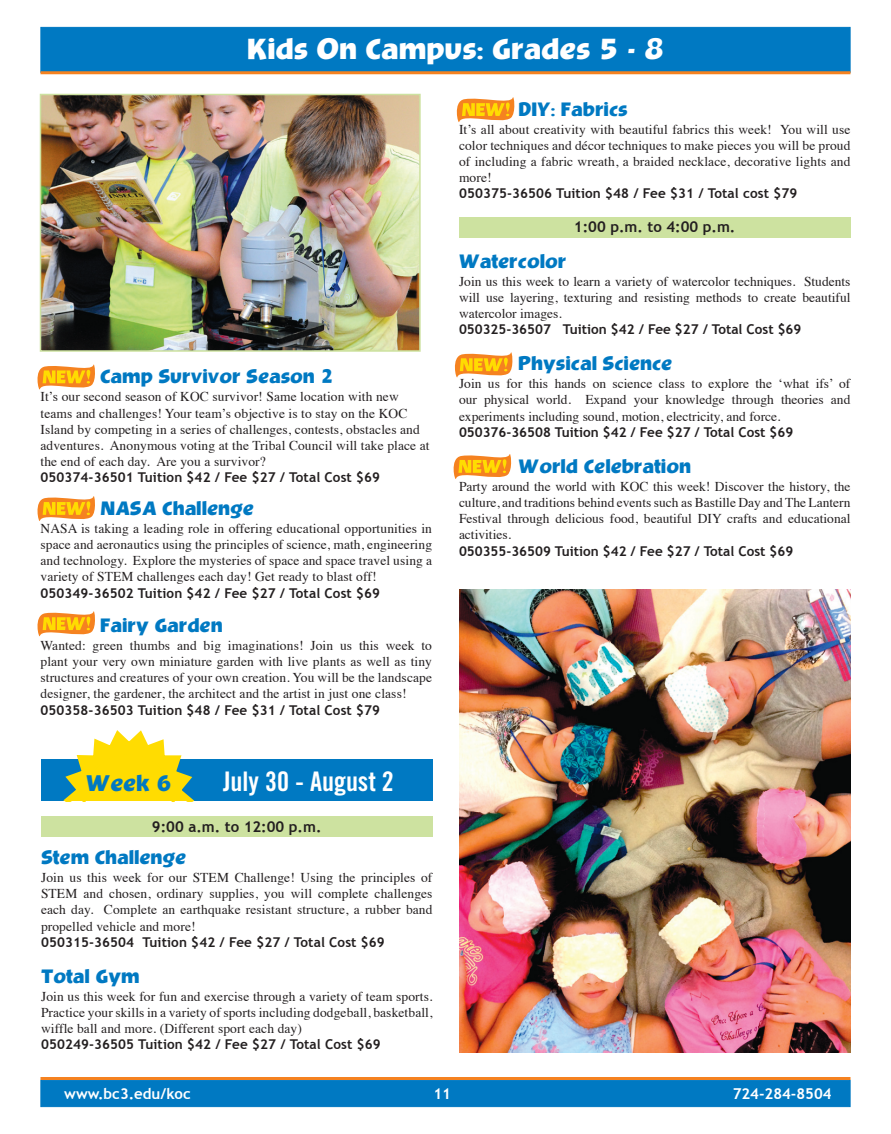
<style>
.page{position:relative;width:891px;height:1134px;background:#fff}
.page>*{position:absolute;margin:0;border:0;box-sizing:border-box;transform-origin:0 0}
.t1{font:700 27px "OPTI Bevis";color:#fff}
.t2{font:27px "Trade Gothic LT Std Bd Cn 20";color:#fff}
.t3{font:700 21px "OPTI Bevis";color:#0079c2}
.t4{font:700 18px "OPTI Bevis";color:#0079c2}
.t5{font:700 15px "Trebuchet MS";color:#231f20}
.t6{font:700 15px "Trebuchet MS";color:#fff}
.t7{font:13.5px/16.2px "Times";letter-spacing:.01em;color:#231f20;text-align:justify}
.t8{font:700 13.5px "Trebuchet MS";letter-spacing:.01em;color:#231f20}
</style>
<div class="page">
<div style="left:459px;top:217px;width:391px;height:20px;background:#cde2a0"></div>
<svg style="left:453px;top:454px;width:59px;height:25px"></svg>
<svg style="left:40px;top:1080px;width:811px;height:27px;background:#0179c2"></svg>
<hr style="left:40px;top:1077px;width:810px;height:3px;background:#f58220">
<svg style="left:454px;top:352px;width:59px;height:26px"></svg>
<div style="left:41px;top:816px;width:392px;height:21px;background:#cde2a0"></div>
<div style="left:41px;top:760px;width:392px;height:41px;background:#0079c2"></div>
<svg style="left:63px;top:730px;width:133px;height:71px"></svg>
<svg style="left:37px;top:364px;width:58px;height:26px"></svg>
<svg style="left:37px;top:496px;width:58px;height:25px"></svg>
<svg style="left:456px;top:97px;width:59px;height:25px"></svg>
<div style="left:40px;top:27px;width:811px;height:46px;background:#0079c2"></div>
<hr style="left:40px;top:71px;width:810px;height:3px;background:#f58220">
<img style="left:459px;top:590px;width:391px;height:463px">
<img style="left:43px;top:97px;width:375px;height:252px">
<div style="left:40px;top:94px;width:381px;height:258px;border:2px solid #cde2a0"></div>
<svg style="left:37px;top:611px;width:58px;height:26px"></svg>
<h1 class="t1" style="left:247px;top:30px;width:418px">Kids On Campus: Grades 5 - 8</h1>
<h3 class="t4" style="left:519px;top:97px;width:111px">DIY: Fabrics</h3>
<p class="t7" style="left:459px;top:120px;width:393px">It’s all about creativity with beautiful fabrics this week! You will use color techniques and décor techniques to make pieces you will be proud of including a fabric wreath, a braided necklace, decorative lights and more!</p>
<p class="t8" style="left:459px;top:185px;width:340px">050375-36506 Tuition $48 / Fee $31 / Total cost $79</p>
<h3 class="t4" style="left:100px;top:365px;width:235px">Camp Survivor Season 2</h3>
<p class="t7" style="left:40px;top:388px;width:391px;text-align:left">It’s our second season of KOC survivor! Same location with new teams and challenges! Your team’s objective is to stay on the KOC Island by competing in a series of challenges, contests, obstacles and adventures. Anonymous voting at the Tribal Council will take place at the end of each day. Are you a survivor?</p>
<p class="t8" style="left:40px;top:469px;width:341px">050374-36501 Tuition $42 / Fee $27 / Total Cost $69</p>
<h3 class="t4" style="left:100px;top:496px;width:155px">NASA Challenge</h3>
<p class="t7" style="left:40px;top:519px;width:393px">NASA is taking a leading role in offering educational opportunities in space and aeronautics using the principles of science, math, engineering and technology. Explore the mysteries of space and space travel using a variety of STEM challenges each day! Get ready to blast off!</p>
<p class="t8" style="left:40px;top:584px;width:341px">050349-36502 Tuition $42 / Fee $27 / Total Cost $69</p>
<h3 class="t4" style="left:100px;top:613px;width:124px">Fairy Garden</h3>
<p class="t7" style="left:40px;top:636px;width:393px">Wanted: green thumbs and big imaginations! Join us this week to plant your very own miniature garden with live plants as well as tiny structures and creatures of your own creation. You will be the landscape designer, the gardener, the architect and the artist in just one class!</p>
<p class="t8" style="left:40px;top:701px;width:341px">050358-36503 Tuition $48 / Fee $31 / Total Cost $79</p>
<h2 class="t3" style="left:86px;top:769px;width:87px">Week 6</h2>
<h1 class="t2" style="left:223px;top:765px;width:172px">July 30 - August 2</h1>
<p class="t5" style="left:152px;top:817px;width:171px">9:00 a.m. to 12:00 p.m.</p>
<h3 class="t4" style="left:41px;top:845px;width:147px">Stem Challenge</h3>
<p class="t7" style="left:41px;top:868px;width:393px">Join us this week for our STEM Challenge! Using the principles of STEM and chosen, ordinary supplies, you will complete challenges each day. Complete an earthquake resistant structure, a rubber band propelled vehicle and more!</p>
<p class="t8" style="left:41px;top:933px;width:345px">050315-36504 Tuition $42 / Fee $27 / Total Cost $69</p>
<h3 class="t4" style="left:41px;top:964px;width:100px">Total Gym</h3>
<p class="t7" style="left:41px;top:987px;width:393px">Join us this week for fun and exercise through a variety of team sports.<br>Practice your skills in a variety of sports including dodgeball, basketball, wiffle ball and more. (Different sport each day)</p>
<p class="t8" style="left:41px;top:1036px;width:341px">050249-36505 Tuition $42 / Fee $27 / Total Cost $69</p>
<p class="t5" style="left:574px;top:217px;width:163px">1:00 p.m. to 4:00 p.m.</p>
<h3 class="t4" style="left:459px;top:249px;width:109px">Watercolor</h3>
<p class="t7" style="left:459px;top:272px;width:393px">Join us this week to learn a variety of watercolor techniques. Students will use layering, texturing and resisting methods to create beautiful watercolor images.</p>
<p class="t8" style="left:459px;top:321px;width:344px">050325-36507 Tuition $42 / Fee $27 / Total Cost $69</p>
<h3 class="t4" style="left:519px;top:351px;width:155px">Physical Science</h3>
<p class="t7" style="left:459px;top:374px;width:393px">Join us for this hands on science class to explore the ‘what ifs’ of our physical world. Expand your knowledge through theories and experiments including sound, motion, electricity, and force.</p>
<p class="t8" style="left:459px;top:424px;width:336px">050376-36508 Tuition $42 / Fee $27 / Total Cost $69</p>
<h3 class="t4" style="left:519px;top:454px;width:174px">World Celebration</h3>
<p class="t7" style="left:459px;top:477px;width:393px">Party around the world with KOC this week! Discover the history, the culture, and traditions behind events such as Bastille Day and The Lantern Festival through delicious food, beautiful DIY crafts and educational activities.</p>
<p class="t8" style="left:459px;top:542px;width:336px">050355-36509 Tuition $42 / Fee $27 / Total Cost $69</p>
<p class="t6" style="left:64px;top:1084px;width:128px">www.bc3.edu/koc</p>
<p class="t6" style="left:433px;top:1084px;width:19px">11</p>
<p class="t6" style="left:733px;top:1084px;width:100px">724-284-8504</p>
</div>
